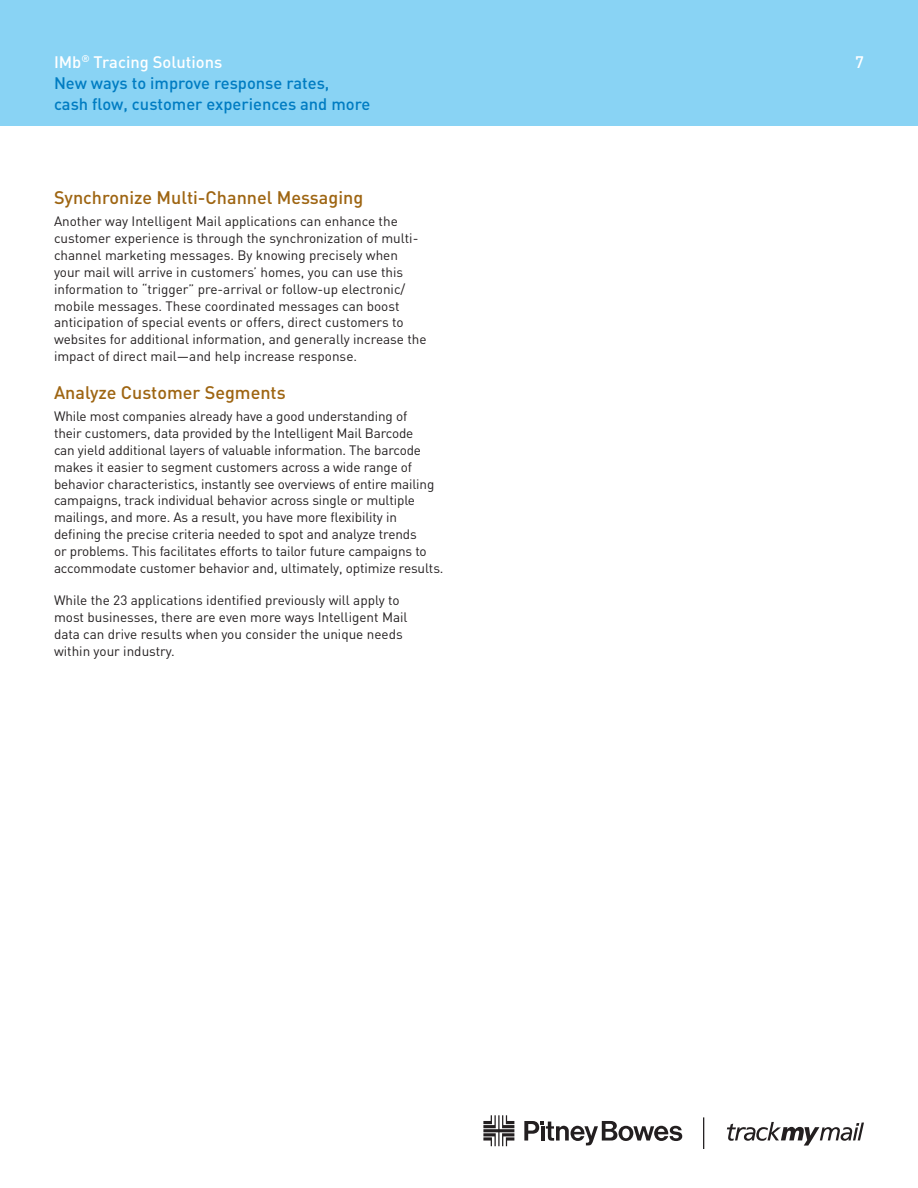
<style>
.page{position:relative;width:918px;height:1188px;background:#fff}
.page>*{position:absolute;margin:0;border:0;box-sizing:border-box;transform-origin:0 0}
.subhead{font:500 18px "DIN";color:#9e6512}
.t1{font:500 16.5px/21px "DIN";color:#007cc2}
.t2{font:500 16.5px "DIN";color:#fff}
.t3{font:13.5px/16.8px "DIN";letter-spacing:-.01em;color:#231f20}
</style>
<div class="page">
<div style="left:0;top:0;width:918px;height:125px;background:#89d3f4"></div>
<svg style="left:524px;top:1121px;width:158px;height:24px"></svg>
<svg style="left:483px;top:1115px;width:31px;height:31px"></svg>
<hr style="left:703px;top:1117px;width:1px;height:32px;background:#231f20">
<svg style="left:727px;top:1122px;width:137px;height:24px"></svg>
<p class="t2" style="left:54px;top:51px;width:170px">IMb<sup>®</sup> Tracing Solutions</p>
<p class="t2" style="left:855px;top:51px;width:10px">7</p>
<p class="t1" style="left:54px;top:72px;width:318px">New ways to improve response rates,<br>cash flow, customer experiences and more</p>
<p class="subhead" style="left:54px;top:186px;width:311px">Synchronize Multi-Channel Messaging</p>
<p class="t3" style="left:54px;top:213px;width:374px">Another way Intelligent Mail applications can enhance the customer experience is through the synchronization of multi&shy;channel marketing messages. By knowing precisely when your mail will arrive in customers’ homes, you can use this information to “trigger” pre-arrival or follow-up electronic/ mobile messages. These coordinated messages can boost anticipation of special events or offers, direct customers to websites for additional information, and generally increase the impact of direct mail—and help increase response.</p>
<p class="subhead" style="left:54px;top:381px;width:233px">Analyze Customer Segments</p>
<p class="t3" style="left:54px;top:408px;width:391px">While most companies already have a good understanding of<br>their customers, data provided by the Intelligent Mail Barcode<br>can yield additional layers of valuable information. The barcode makes it easier to segment customers across a wide range of behavior characteristics, instantly see overviews of entire mailing campaigns, track individual behavior across single or multiple mailings, and more. As a result, you have more flexibility in defining the precise criteria needed to spot and analyze trends<br>or problems. This facilitates efforts to tailor future campaigns to accommodate customer behavior and, ultimately, optimize results.</p>
<p class="t3" style="left:54px;top:591px;width:355px">While the 23 applications identified previously will apply to most businesses, there are even more ways Intelligent Mail data can drive results when you consider the unique needs within your industry.</p>
</div>
